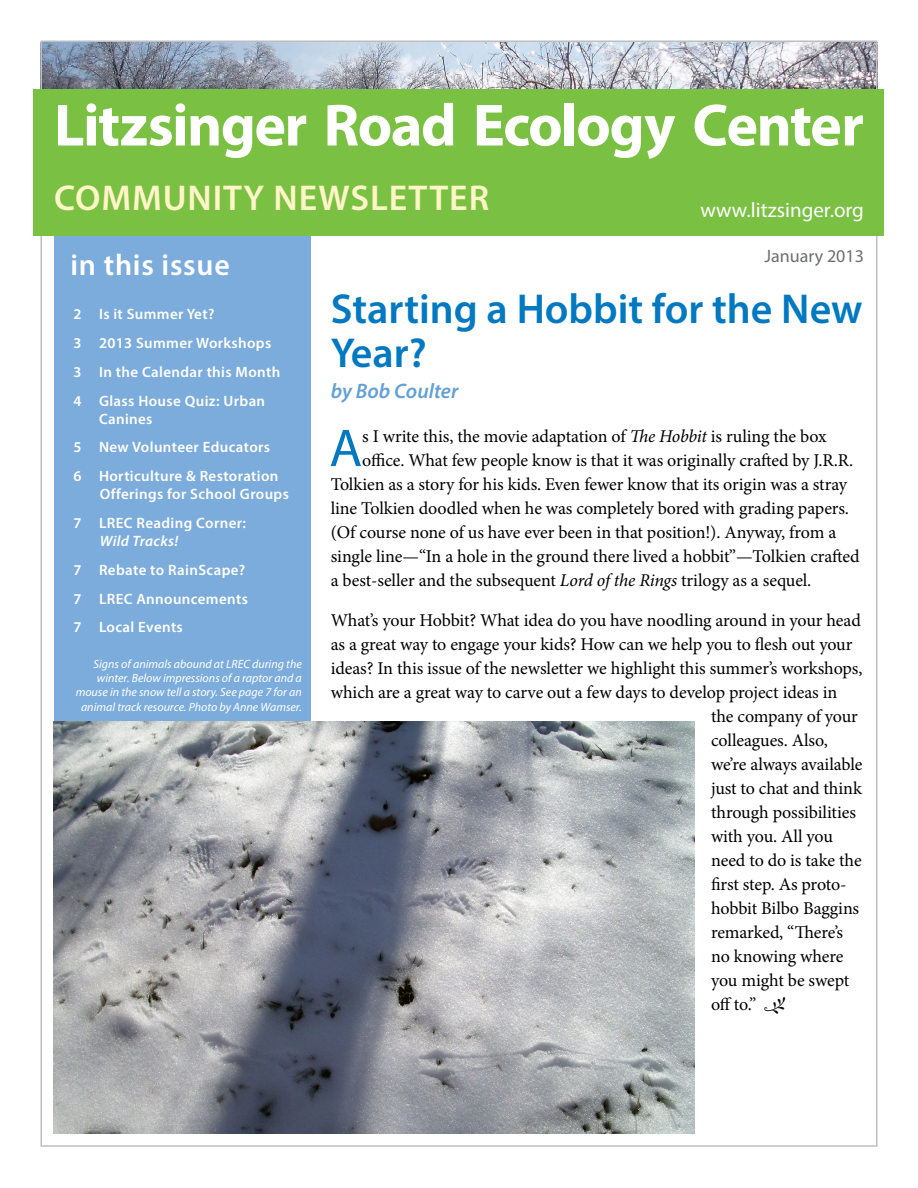
<style>
.page{position:relative;width:918px;height:1188px;background:#fff}
.page>*{position:absolute;margin:0;border:0;box-sizing:border-box;transform-origin:0 0}
.t1{font:700 60px "Myriad Pro";letter-spacing:-.025em;color:#fff}
.t2{font:53.55px "Myriad Pro";color:#0079c1}
.t3{font:600 42px/45px "Myriad Pro";color:#0079c1}
.t4{font:600 36px "Myriad Pro";letter-spacing:.025em;color:#fff5c7}
.t5{font:600 30px "Myriad Pro";letter-spacing:.025em;color:#fff}
.t6{font:21px "Myriad Pro";color:#fff}
.t7{font:italic 600 21px "Myriad Pro";color:#63a0d6}
.t8{font:18px "Minion Pro";letter-spacing:-.01em;color:#000}
.t9{font:18px "Myriad Pro";color:#6d6e71}
.t10{font:600 15px/28.8px "Myriad Pro";letter-spacing:.025em;color:#fff}
.t11{font:italic 600 15px "Myriad Pro";letter-spacing:.025em;color:#fff}
.t12{font:italic 12px/14.4px "Myriad Pro";color:#fff;text-align:right}
.s1{font-style:italic}
.s2{font-family:"Kfon"}
</style>
<div class="page">
<img style="left:43px;top:43px;width:831px;height:46px">
<div style="left:54px;top:214px;width:256px;height:920px;background:#7cacdc"></div>
<div style="left:34px;top:89px;width:850px;height:146px;background:#7ac143"></div>
<img style="left:54px;top:722px;width:641px;height:412px">
<h1 class="t1" style="left:54px;top:86px;width:812px">Litzsinger Road Ecology Center</h1>
<h3 class="t4" style="left:54px;top:175px;width:437px">COMMUNITY NEWSLETTER</h3>
<p class="t6" style="left:701px;top:198px;width:165px">www.litzsinger.org</p>
<h3 class="t5" style="left:70px;top:245px;width:161px">in this issue</h3>
<p class="t10" style="left:74px;top:299px;width:208px">2 Is it Summer Yet?<br>3 2013 Summer Workshops<br>3 In the Calendar this Month<br>4 Glass House Quiz: Urban</p>
<p class="t10" style="left:74px;top:404px;width:207px;text-indent:26px">Canines<br>5 New Volunteer Educators<br>6 Horticulture &amp; Restoration</p>
<p class="t10" style="left:74px;top:479px;width:217px;text-indent:26px">Offerings for School Groups<br>7 LREC Reading Corner:</p>
<p class="t11" style="left:100px;top:531px;width:80px">Wild Tracks!</p>
<p class="t10" style="left:73px;top:555px;width:176px">7 Rebate to RainScape?<br>7 LREC Announcements<br>7 Local Events</p>
<p class="t12" style="left:76px;top:656px;width:228px">Signs of animals abound at LREC during the winter. Below impressions of a raptor and a mouse in the snow tell a story. See page 7 for an animal track resource. Photo by Anne Wamser.</p>
<p class="t9" style="left:765px;top:245px;width:101px">January 2013</p>
<h3 class="t3" style="left:331px;top:285px;width:533px">Starting a Hobbit for the New<br>Year?</h3>
<p class="t7" style="left:331px;top:378px;width:129px">by Bob Coulter</p>
<h2 class="t2" style="left:329px;top:415px;width:34px">A</h2>
<p class="t8" style="left:362px;top:424px;width:466px">s I write this, the movie adaptation of <span class="s1">The Hobbit</span> is ruling the box</p>
<p class="t8" style="left:362px;top:448px;width:493px">office. What few people know is that it was originally crafted by J.R.R.</p>
<p class="t8" style="left:331px;top:472px;width:518px">Tolkien as a story for his kids. Even fewer know that its origin was a stray</p>
<p class="t8" style="left:331px;top:496px;width:520px">line Tolkien doodled when he was completely bored with grading papers.</p>
<p class="t8" style="left:331px;top:520px;width:507px">(Of course none of us have ever been in that position!). Anyway, from a</p>
<p class="t8" style="left:331px;top:544px;width:530px">single line—“In a hole in the ground there lived a hobbit”—Tolkien crafted</p>
<p class="t8" style="left:331px;top:568px;width:482px">a best-seller and the subsequent <span class="s1">Lord of the Rings</span> trilogy as a sequel.</p>
<p class="t8" style="left:331px;top:608px;width:532px">What’s your Hobbit? What idea do you have noodling around in your head</p>
<p class="t8" style="left:331px;top:632px;width:523px">as a great way to engage your kids? How can we help you to flesh out your</p>
<p class="t8" style="left:331px;top:656px;width:533px">ideas? In this issue of the newsletter we highlight this summer’s workshops,</p>
<p class="t8" style="left:331px;top:680px;width:508px">which are a great way to carve out a few days to develop project ideas in</p>
<p class="t8" style="left:711px;top:704px;width:148px">the company of your</p>
<p class="t8" style="left:711px;top:728px;width:118px">colleagues. Also,</p>
<p class="t8" style="left:711px;top:752px;width:153px">we’re always available</p>
<p class="t8" style="left:711px;top:776px;width:152px">just to chat and think</p>
<p class="t8" style="left:711px;top:800px;width:146px">through possibilities</p>
<p class="t8" style="left:711px;top:824px;width:124px">with you. All you</p>
<p class="t8" style="left:711px;top:848px;width:152px">need to do is take the</p>
<p class="t8" style="left:711px;top:872px;width:137px">first step. As proto-</p>
<p class="t8" style="left:711px;top:896px;width:150px">hobbit Bilbo Baggins</p>
<p class="t8" style="left:711px;top:920px;width:134px">remarked, “There’s</p>
<p class="t8" style="left:711px;top:944px;width:134px">no knowing where</p>
<p class="t8" style="left:711px;top:968px;width:140px">you might be swept</p>
<p class="t8" style="left:711px;top:992px;width:76px">off to.” <span class="s2">O</span></p>
</div>
